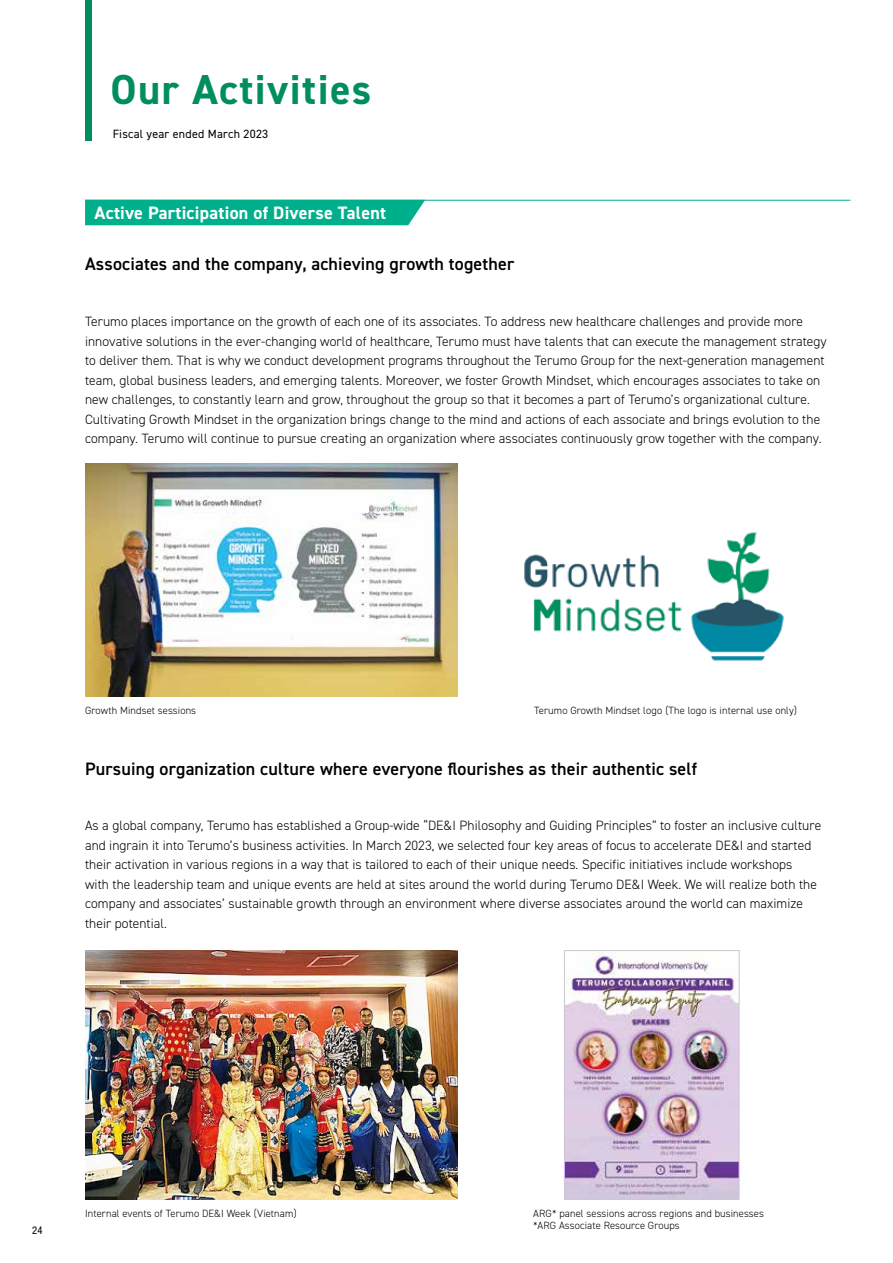
<style>
.page{position:relative;width:893px;height:1263px;background:#fff}
.page>*{position:absolute;margin:0;border:0;box-sizing:border-box;transform-origin:0 0}
.t1{font:700 42px "DIN2014";letter-spacing:.035em;color:#008e61}
.t2{font:600 18px "DIN2014";letter-spacing:.01em;color:#000}
.t3{font:700 18px "DIN2014";letter-spacing:.015em;color:#fff}
.t4{font:300 13.5px/19.5px "DIN2014";letter-spacing:.005em;color:#000}
.t5{font:12px "DIN2014";letter-spacing:.02em;color:#000}
.t6{font:condensed 10.65px "Helvetica Neue LT Std";color:#000}
.t7{font:300 10.5px/12.8px "DIN2014";letter-spacing:.01em;color:#000}
</style>
<div class="page">
<div style="left:85px;top:0;width:6px;height:140px;background:#008e61"></div>
<div style="left:85px;top:201px;width:340px;height:24px;background:#00b08d"></div>
<hr style="left:85px;top:200px;width:765px;height:1px;background:#00b08d">
<img style="left:85px;top:463px;width:372px;height:234px">
<img style="left:524px;top:532px;width:260px;height:129px">
<img style="left:85px;top:951px;width:372px;height:248px">
<img style="left:566px;top:952px;width:171px;height:245px">
<div style="left:564px;top:950px;width:175px;height:249px;border:1px solid #c9caca"></div>
<h1 class="t1" style="left:111px;top:61px;width:262px">Our Activities</h1>
<p class="t5" style="left:113px;top:126px;width:157px">Fiscal year ended March 2023</p>
<h2 class="t3" style="left:95px;top:201px;width:293px">Active Participation of Diverse Talent</h2>
<h2 class="t2" style="left:85px;top:252px;width:431px">Associates and the company, achieving growth together</h2>
<p class="t4" style="left:85px;top:312px;width:743px">Terumo places importance on the growth of each one of its associates. To address new healthcare challenges and provide more innovative solutions in the ever-changing world of healthcare, Terumo must have talents that can execute the management strategy to deliver them. That is why we conduct development programs throughout the Terumo Group for the next-generation management team, global business leaders, and emerging talents. Moreover, we foster Growth Mindset, which encourages associates to take on new challenges, to constantly learn and grow, throughout the group so that it becomes a part of Terumo’s organizational culture.<br>Cultivating Growth Mindset in the organization brings change to the mind and actions of each associate and brings evolution to the company. Terumo will continue to pursue creating an organization where associates continuously grow together with the company.</p>
<p class="t7" style="left:85px;top:704px;width:113px">Growth Mindset sessions</p>
<p class="t7" style="left:534px;top:704px;width:264px">Terumo Growth Mindset logo (The logo is internal use only)</p>
<h2 class="t2" style="left:85px;top:756px;width:613px">Pursuing organization culture where everyone flourishes as their authentic self</h2>
<p class="t4" style="left:85px;top:816px;width:738px">As a global company, Terumo has established a Group-wide “DE&amp;I Philosophy and Guiding Principles” to foster an inclusive culture and ingrain it into Terumo’s business activities. In March 2023, we selected four key areas of focus to accelerate DE&amp;I and started their activation in various regions in a way that is tailored to each of their unique needs. Specific initiatives include workshops<br>with the leadership team and unique events are held at sites around the world during Terumo DE&amp;I Week. We will realize both the company and associates’ sustainable growth through an environment where diverse associates around the world can maximize their potential.</p>
<p class="t6" style="left:32px;top:1223px;width:12px">24</p>
<p class="t7" style="left:85px;top:1206px;width:213px">Internal events of Terumo DE&amp;I Week (Vietnam)</p>
<p class="t7" style="left:533px;top:1206px;width:232px">ARG* panel sessions across regions and businesses *ARG Associate Resource Groups</p>
</div>
